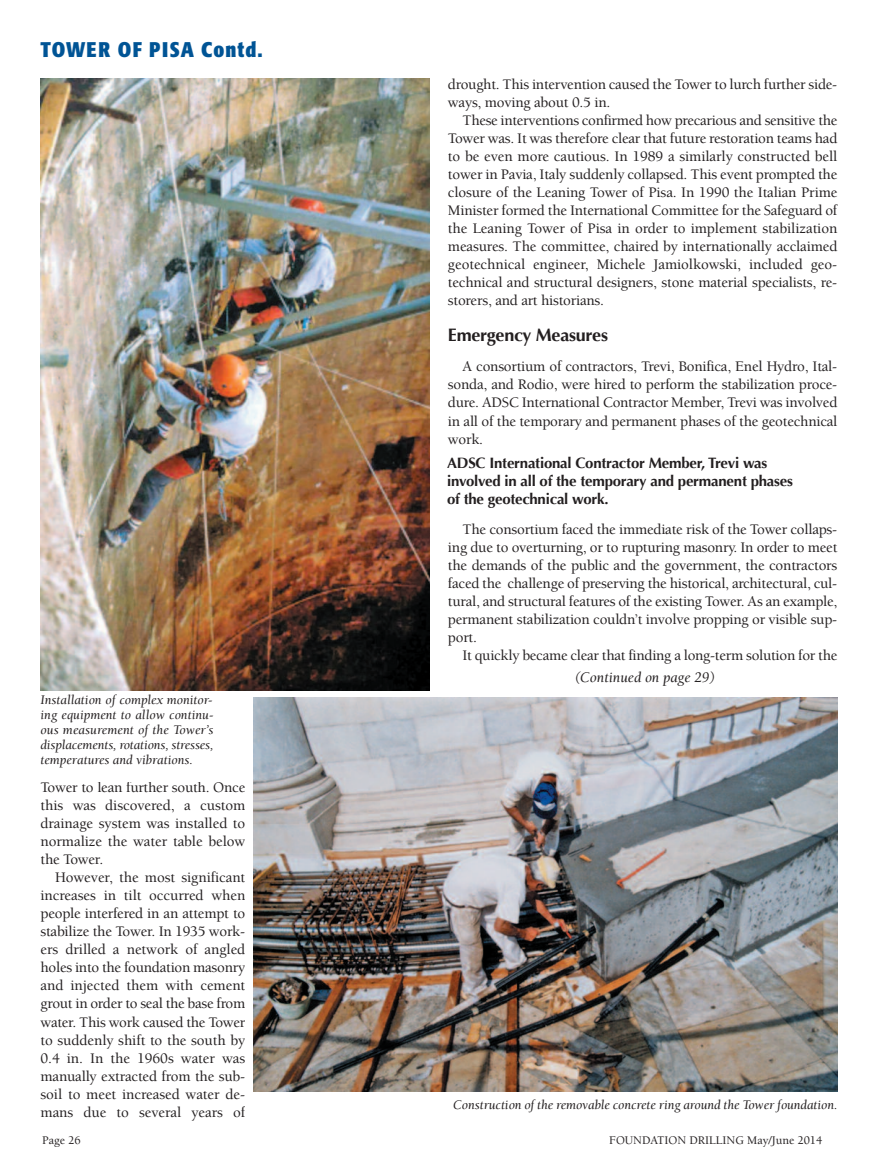
<style>
.page{position:relative;width:892px;height:1175px;background:#fff}
.page>*{position:absolute;margin:0;border:0;box-sizing:border-box;transform-origin:0 0}
.t1{font:700 condensed 21px "Formata";letter-spacing:.05em;color:#005495}
.t2{font:700 18px "Optima";letter-spacing:-.015em;color:#231f20}
.t3{font:500 15px/18px "Berkeley";letter-spacing:-.015em;color:#231f20;text-align:justify}
.t4{font:700 15px/18px "Optima";letter-spacing:-.015em;color:#231f20}
.t5{font:italic 15px "Berkeley";color:#231f20}
.t6{font:italic 13.5px/15px "Berkeley";letter-spacing:-.005em;color:#231f20;text-align:justify}
.t7{font:500 12px "Berkeley";color:#231f20}
</style>
<div class="page">
<img style="left:40px;top:79px;width:389px;height:611px">
<img style="left:253px;top:698px;width:584px;height:393px">
<h1 class="t1" style="left:41px;top:41px;width:224px">TOWER OF PISA Contd.</h1>
<p class="t6" style="left:40px;top:693px;width:174px">Installation of complex monitor&shy;ing equipment to allow continu&shy;ous measurement of the Tower’s displacements, rotations, stresses, temperatures and vibrations.</p>
<p class="t3" style="left:40px;top:780px;width:206px">Tower to lean further south. Once this was discovered, a custom drainage system was installed to normalize the water table below the Tower.</p>
<p class="t3" style="left:40px;top:870px;width:206px;text-indent:15px">However, the most significant increases in tilt occurred when people interfered in an attempt to stabilize the Tower. In 1935 work&shy;ers drilled a network of angled holes into the foundation masonry and injected them with cement grout in order to seal the base from water. This work caused the Tower to suddenly shift to the south by 0.4 in. In the 1960s water was manually extracted from the sub&shy;soil to meet increased water de&shy;mans due to several years of</p>
<p class="t3" style="left:448px;top:77px;width:391px">drought. This intervention caused the Tower to lurch further side&shy;ways, moving about 0.5 in.</p>
<p class="t3" style="left:448px;top:113px;width:391px;text-indent:15px">These interventions confirmed how precarious and sensitive the Tower was. It was therefore clear that future restoration teams had to be even more cautious. In 1989 a similarly constructed bell tower in Pavia, Italy suddenly collapsed. This event prompted the closure of the Leaning Tower of Pisa. In 1990 the Italian Prime Minister formed the International Committee for the Safeguard of the Leaning Tower of Pisa in order to implement stabilization measures. The committee, chaired by internationally acclaimed geotechnical engineer, Michele Jamiolkowski, included geo&shy;technical and structural designers, stone material specialists, re&shy;storers, and art historians.</p>
<p class="t2" style="left:448px;top:325px;width:161px">Emergency Measures</p>
<p class="t3" style="left:448px;top:359px;width:391px;text-indent:15px">A consortium of contractors, Trevi, Bonifica, Enel Hydro, Ital&shy;sonda, and Rodio, were hired to perform the stabilization proce&shy;dure. ADSC International Contractor Member, Trevi was involved in all of the temporary and permanent phases of the geotechnical work.</p>
<p class="t4" style="left:447px;top:454px;width:347px">ADSC International Contractor Member, Trevi was involved in all of the temporary and permanent phases of the geotechnical work.</p>
<p class="t3" style="left:448px;top:521px;width:391px;text-indent:15px">The consortium faced the immediate risk of the Tower collaps&shy;ing due to overturning, or to rupturing masonry. In order to meet the demands of the public and the government, the contractors faced the challenge of preserving the historical, architectural, cul&shy;tural, and structural features of the existing Tower. As an example, permanent stabilization couldn’t involve propping or visible sup&shy;port.</p>
<p class="t3" style="left:462px;top:647px;width:376px">It quickly became clear that finding a long-term solution for the</p>
<p class="t5" style="left:574px;top:672px;width:142px">(Continued on page 29)</p>
<p class="t6" style="left:453px;top:1098px;width:386px">Construction of the removable concrete ring around the Tower foundation.</p>
<p class="t7" style="left:42px;top:1136px;width:40px">Page 26</p>
<p class="t7" style="left:609px;top:1136px;width:215px">FOUNDATION DRILLING May/June 2014</p>
</div>
